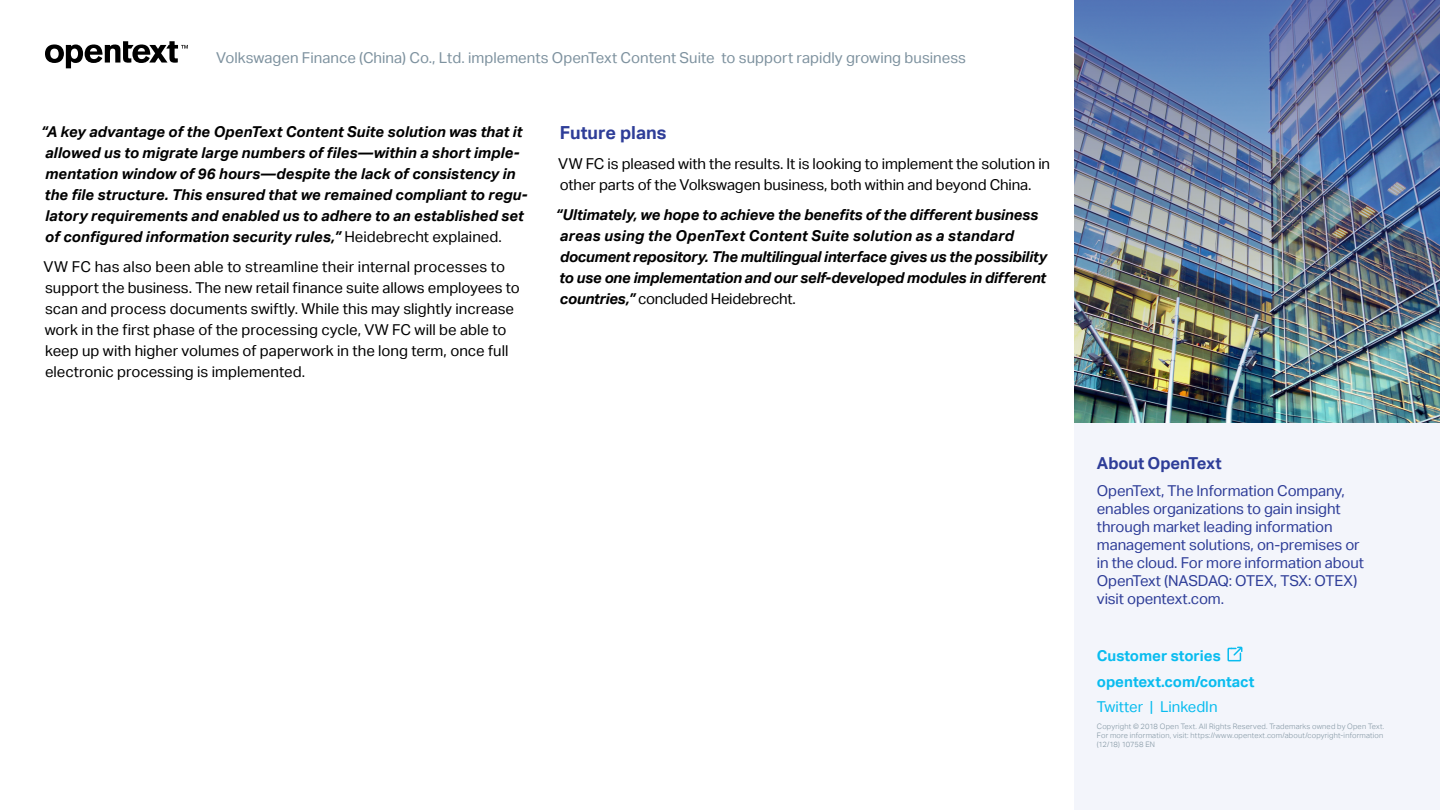
<style>
.page{position:relative;width:1440px;height:810px;background:#fff}
.page>*{position:absolute;margin:0;border:0;box-sizing:border-box;transform-origin:0 0}
.t1{font:700 18px "Aktiv Grotesk";color:#2e3d98}
.t2{font:700 16.5px "Aktiv Grotesk";letter-spacing:-.01em;color:#2e3d98}
.t3{font:italic 700 15px/21px "Aktiv Grotesk";color:#000}
.t4{font:15px/21px "Aktiv Grotesk";color:#000}
.t5{font:15px/18px "Aktiv Grotesk";letter-spacing:-.01em;color:#2e3d98}
.t6{font:15px "Aktiv Grotesk";color:#7e929f}
.t7{font:700 15px/25.5px "Aktiv Grotesk";color:#09bcef}
.t8{font:15px "Aktiv Grotesk";color:#09bcef}
.t9{font:300 7.5px/9px "Aktiv Grotesk";letter-spacing:.025em;color:#7e929f}
.s1{font-weight:400;font-style:normal}
</style>
<div class="page">
<svg style="left:45px;top:41px;width:143px;height:27px"></svg>
<div style="left:1074px;top:405px;width:366px;height:405px;background:#f3f5fb"></div>
<svg style="left:1227px;top:646px;width:16px;height:16px"></svg>
<img style="left:1074px;top:0;width:366px;height:423px">
<p class="t6" style="left:216px;top:49px;width:751px">Volkswagen Finance (China) Co., Ltd. implements OpenText Content Suite to support rapidly growing business</p>
<p class="t3" style="left:41px;top:122px;width:488px">“A key advantage of the OpenText Content Suite solution was that it allowed us to migrate large numbers of files—within a short imple&shy;mentation window of 96 hours—despite the lack of consistency in the file structure. This ensured that we remained compliant to regu&shy;latory requirements and enabled us to adhere to an established set of configured information security rules,” <span class="s1">Heidebrecht explained.</span></p>
<p class="t4" style="left:44px;top:257px;width:478px">VW FC has also been able to streamline their internal processes to support the business. The new retail finance suite allows employees to scan and process documents swiftly. While this may slightly increase work in the first phase of the processing cycle, VW FC will be able to keep up with higher volumes of paperwork in the long term, once full electronic processing is implemented.</p>
<p class="t1" style="left:560px;top:123px;width:108px">Future plans</p>
<p class="t4" style="left:558px;top:154px;width:493px">VW FC is pleased with the results. It is looking to implement the solution in other parts of the Volkswagen business, both within and beyond China.</p>
<p class="t3" style="left:556px;top:205px;width:493px">“Ultimately, we hope to achieve the benefits of the different business areas using the OpenText Content Suite solution as a standard document repository. The multilingual interface gives us the possibility to use one implementation and our self-developed modules in different countries,” <span class="s1">concluded Heidebrecht.</span></p>
<p class="t2" style="left:1097px;top:453px;width:126px">About OpenText</p>
<p class="t5" style="left:1097px;top:482px;width:269px">OpenText, The Information Company, enables organizations to gain insight through market leading information management solutions, on-premises or in the cloud. For more information about OpenText (NASDAQ: OTEX, TSX: OTEX) visit opentext.com.</p>
<p class="t7" style="left:1097px;top:644px;width:159px">Customer stories opentext.com/contact</p>
<p class="t8" style="left:1097px;top:698px;width:122px">Twitter | LinkedIn</p>
<p class="t9" style="left:1097px;top:722px;width:289px">Copyright © 2018 Open Text. All Rights Reserved. Trademarks owned by Open Text.<br>For more information, visit: https://www.opentext.com/about/copyright-information (12/18) 10758 EN</p>
</div>
